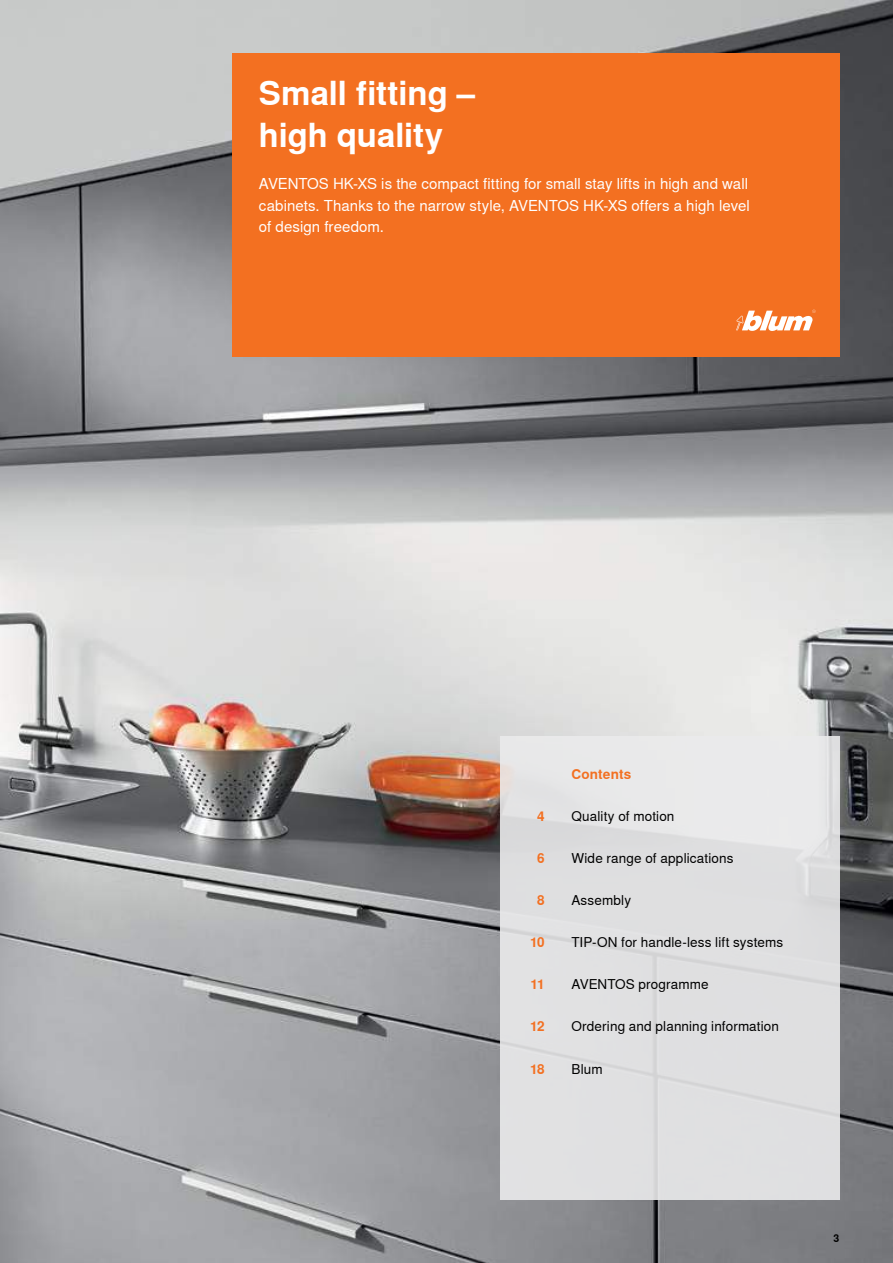
<style>
.page{position:relative;width:893px;height:1263px;background:#fff}
.page>*{position:absolute;margin:0;border:0;box-sizing:border-box;transform-origin:0 0}
.t1{font:700 33px/42px "Nimbus Sans Global";letter-spacing:-.005em;color:#fff}
.t2{font:15px/21px "Nimbus Sans Global";letter-spacing:.005em;color:#fff;text-align:justify}
.t3{font:13.5px "Nimbus Sans Global";letter-spacing:.01em;color:#000}
.t4{font:700 13.5px "Nimbus Sans Global";letter-spacing:.005em;color:#f37021}
.t5{font:700 10.5px "Nimbus Sans Global";color:#000}
</style>
<div class="page">
<img style="left:0;top:0;width:893px;height:1263px">
<div style="left:232px;top:54px;width:607px;height:303px;background:#f37021"></div>
<div style="left:500px;top:737px;width:339px;height:463px;background:#e0e0e1"></div>
<svg style="left:736px;top:310px;width:80px;height:21px"></svg>
<h1 class="t1" style="left:259px;top:73px;width:218px">Small fitting – high quality</h1>
<p class="t2" style="left:259px;top:174px;width:492px">AVENTOS HK-XS is the compact fitting for small stay lifts in high and wall cabinets. Thanks to the narrow style, AVENTOS HK-XS offers a high level of design freedom.</p>
<p class="t4" style="left:537px;top:808px;width:9px">4</p>
<p class="t4" style="left:537px;top:850px;width:9px">6</p>
<p class="t4" style="left:537px;top:892px;width:9px">8</p>
<p class="t4" style="left:530px;top:935px;width:16px">10</p>
<p class="t4" style="left:531px;top:977px;width:16px">11</p>
<p class="t4" style="left:530px;top:1019px;width:16px">12</p>
<p class="t4" style="left:530px;top:1061px;width:16px">18</p>
<p class="t4" style="left:571px;top:766px;width:61px">Contents</p>
<p class="t3" style="left:571px;top:808px;width:104px">Quality of motion</p>
<p class="t3" style="left:571px;top:850px;width:164px">Wide range of applications</p>
<p class="t3" style="left:571px;top:892px;width:61px">Assembly</p>
<p class="t3" style="left:571px;top:935px;width:213px">TIP-ON for handle-less lift systems</p>
<p class="t3" style="left:571px;top:977px;width:139px">AVENTOS programme</p>
<p class="t3" style="left:571px;top:1019px;width:209px">Ordering and planning information</p>
<p class="t3" style="left:571px;top:1061px;width:33px">Blum</p>
<p class="t5" style="left:833px;top:1232px;width:7px">3</p>
</div>
